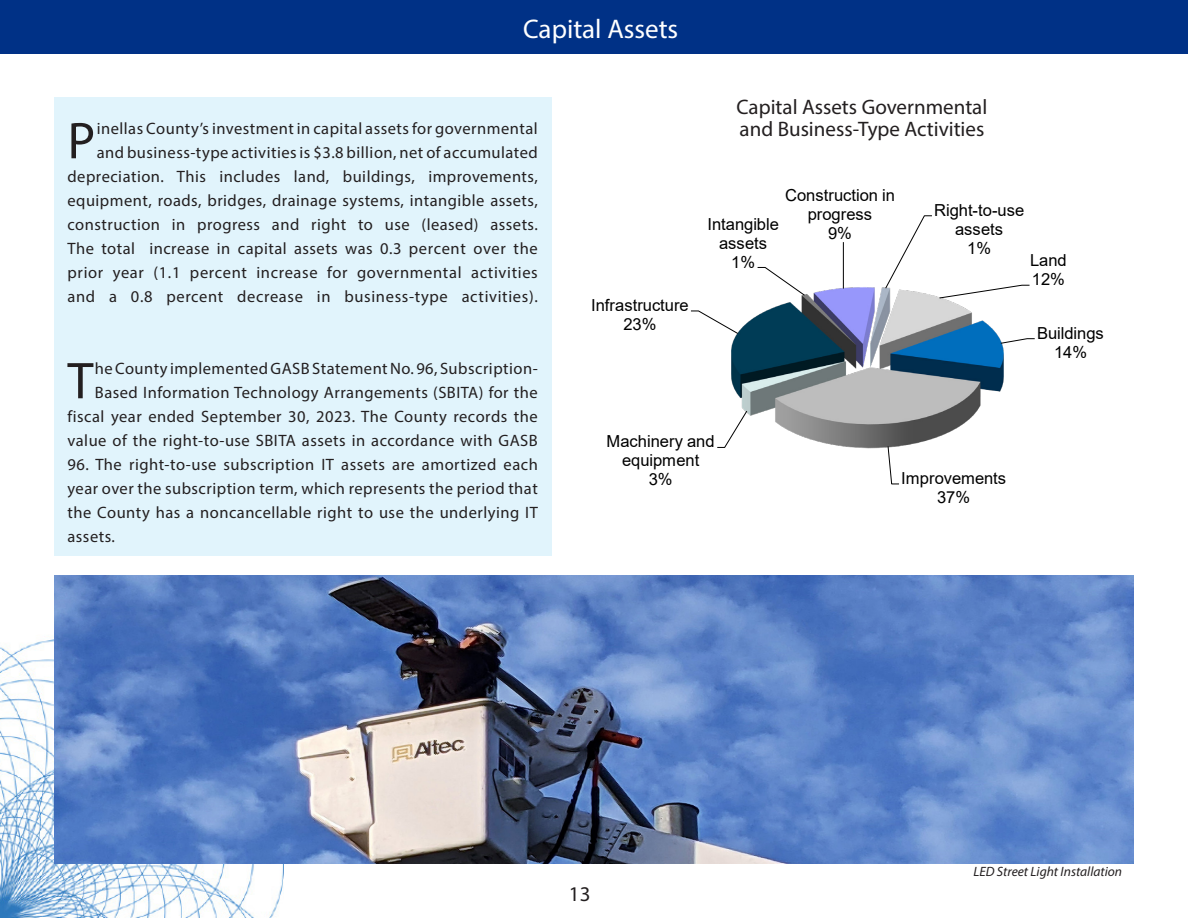
<style>
.page{position:relative;width:1188px;height:918px;background:#fff}
.page>*{position:absolute;margin:0;border:0;box-sizing:border-box;transform-origin:0 0}
.t1{font:52.05px "Myriad Pro";color:#231f20}
.t2{font:27px "Myriad Pro";color:#fff}
.t3{font:21px "Myriad Pro";color:#231f20}
.t4{font:16.5px/24px "Myriad Pro";letter-spacing:.03em;color:#231f20;text-align:justify}
.t5{font:16.5px/18.9px "Arial";color:#000;text-align:center}
.t6{font:italic 13.5px "Myriad Pro";color:#231f20}
</style>
<div class="page">
<div style="left:0;top:0;width:1188px;height:54px;background:#003186"></div>
<img style="left:0;top:639px;width:283px;height:279px">
<div style="left:54px;top:98px;width:497px;height:458px;background:#e1f4fc"></div>
<img style="left:731px;top:278px;width:273px;height:171px">
<svg style="left:939px;top:284px;width:91px;height:15px"></svg>
<svg style="left:1000px;top:338px;width:35px;height:6px"></svg>
<svg style="left:887px;top:446px;width:13px;height:39px"></svg>
<svg style="left:717px;top:410px;width:31px;height:38px"></svg>
<svg style="left:691px;top:310px;width:48px;height:25px"></svg>
<svg style="left:757px;top:267px;width:49px;height:29px"></svg>
<hr style="left:843px;top:242px;width:1px;height:47px;background:#000">
<svg style="left:885px;top:215px;width:48px;height:74px"></svg>
<img style="left:54px;top:576px;width:1080px;height:288px">
<h2 class="t2" style="left:523px;top:12px;width:157px">Capital Assets</h2>
<p class="t3" style="left:737px;top:94px;width:252px">Capital Assets Governmental</p>
<p class="t4" style="left:97px;top:117px;width:443px">inellas County’s investment in capital assets for governmental</p>
<p class="t3" style="left:740px;top:116px;width:246px">and Business-Type Activities</p>
<p class="t4" style="left:67px;top:141px;width:472px;text-indent:29px">and business-type activities is $3.8 billion, net of accumulated depreciation. This includes land, buildings, improvements, equipment, roads, bridges, drainage systems, intangible assets, construction in progress and right to use (leased) assets.<br>The total increase in capital assets was 0.3 percent over the prior year (1.1 percent increase for governmental activities and a 0.8 percent decrease in business-type activities).</p>
<h1 class="t1" style="left:68px;top:109px;width:29px">P</h1>
<p class="t5" style="left:785px;top:185px;width:111px">Construction in progress</p>
<p class="t5" style="left:934px;top:200px;width:92px">Right-to-use</p>
<p class="t5" style="left:708px;top:214px;width:73px">Intangible</p>
<p class="t5" style="left:828px;top:223px;width:25px">9%</p>
<p class="t5" style="left:955px;top:219px;width:49px">assets</p>
<p class="t5" style="left:719px;top:233px;width:49px">assets</p>
<p class="t5" style="left:967px;top:238px;width:25px">1%</p>
<p class="t5" style="left:731px;top:252px;width:25px">1%</p>
<p class="t5" style="left:1030px;top:251px;width:38px;text-align:left">Land<br>12%</p>
<p class="t5" style="left:591px;top:296px;width:99px">Infrastructure<br>23%</p>
<p class="t5" style="left:1037px;top:323px;width:68px">Buildings<br>14%</p>
<p class="t4" style="left:68px;top:357px;width:472px;text-align:right">he County implemented GASB Statement No. 96, Subscription-Based Information Technology Arrangements (SBITA) for the fiscal year ended September 30, 2023. The County records the value of the right-to-use SBITA assets in accordance with GASB</p>
<p class="t4" style="left:68px;top:453px;width:472px">96. The right-to-use subscription IT assets are amortized each year over the subscription term, which represents the period that the County has a noncancellable right to use the underlying IT assets.</p>
<h1 class="t1" style="left:68px;top:349px;width:27px">T</h1>
<p class="t5" style="left:607px;top:432px;width:109px">Machinery and equipment<br>3%</p>
<p class="t3" style="left:569px;top:881px;width:23px">13</p>
<p class="t5" style="left:901px;top:469px;width:106px">Improvements<br>37%</p>
<p class="t6" style="left:973px;top:863px;width:150px">LED Street Light Installation</p>
</div>
